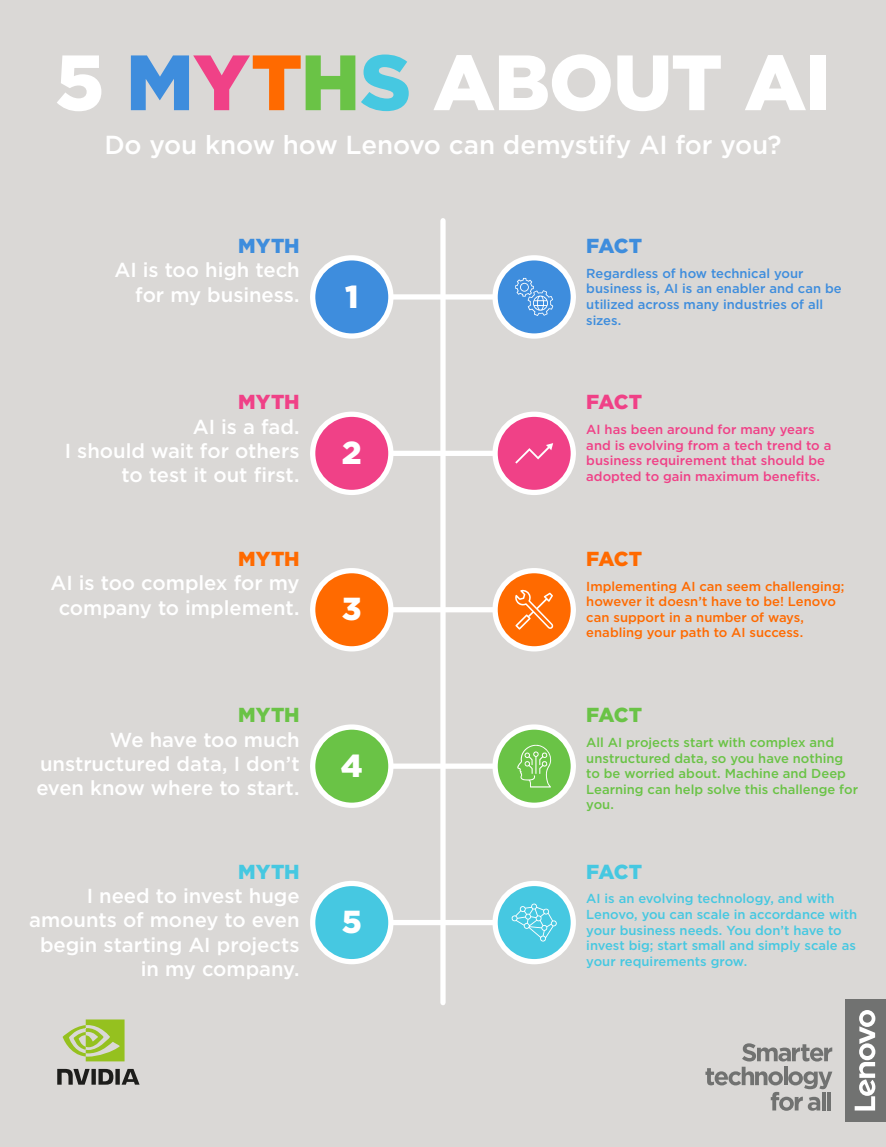
<style>
.page{position:relative;width:886px;height:1147px;background:#fff}
.page>*{position:absolute;margin:0;border:0;box-sizing:border-box;transform-origin:0 0}
.t1{font:900 78.14px "Gotham";letter-spacing:-.01em;color:#fff}
.t2{font:900 31.85px "Gotham";color:#fff}
.t3{font:500 26.07px "Gotham";letter-spacing:-.005em;color:#fff}
.t4{font:500 20.3px/24.3px "Gotham";letter-spacing:-.005em;color:#fff;text-align:right}
.t5{font:900 20.3px "Gotham";color:#3e8ddd}
.t6{font:900 20.3px "Gotham";color:#f04187}
.t7{font:900 20.3px "Gotham";color:#ff6a00}
.t8{font:900 20.3px "Gotham";color:#6ac346}
.t9{font:900 20.3px "Gotham";color:#46c8e1}
.t10{font:500 13.04px/15.7px "Gotham";color:#46c8e1}
.t11{font:500 13.04px/15.7px "Gotham";color:#6ac346}
.t12{font:500 13.04px/15.7px "Gotham";color:#ff6a00}
.t13{font:500 13.04px/15.7px "Gotham";color:#f04187}
.t14{font:500 13.04px/15.7px "Gotham";color:#3e8ddd}
.s1{color:#3e8ddd}
.s2{color:#f04187}
.s3{color:#ff6a00}
.s4{color:#6ac346}
.s5{color:#46c8e1}
</style>
<div class="page">
<div style="left:0;top:0;width:886px;height:1146px;background:#dad8d6"></div>
<div style="left:440px;top:221px;width:5px;height:781px;background:#fff"></div>
<div style="left:313px;top:919px;width:260px;height:6px;background:#fff"></div>
<div style="left:313px;top:607px;width:260px;height:5px;background:#fff"></div>
<div style="left:313px;top:763px;width:260px;height:5px;background:#fff"></div>
<div style="left:313px;top:294px;width:260px;height:5px;background:#fff"></div>
<div style="left:313px;top:450px;width:260px;height:6px;background:#fff"></div>
<div style="left:313px;top:258px;width:78px;height:78px;background:#3e8ddd;border-radius:50%"></div>
<div style="left:310px;top:255px;width:83px;height:83px;border:5px solid #fff;border-radius:50%"></div>
<div style="left:495px;top:258px;width:78px;height:78px;background:#3e8ddd;border-radius:50%"></div>
<div style="left:492px;top:255px;width:84px;height:83px;border:5px solid #fff;border-radius:50%"></div>
<div style="left:313px;top:414px;width:78px;height:78px;background:#f04187;border-radius:50%"></div>
<div style="left:310px;top:411px;width:83px;height:84px;border:5px solid #fff;border-radius:50%"></div>
<div style="left:495px;top:414px;width:78px;height:78px;background:#f04187;border-radius:50%"></div>
<div style="left:492px;top:411px;width:84px;height:84px;border:5px solid #fff;border-radius:50%"></div>
<div style="left:313px;top:570px;width:78px;height:78px;background:#ff6a00;border-radius:50%"></div>
<div style="left:310px;top:568px;width:83px;height:83px;border:5px solid #fff;border-radius:50%"></div>
<svg style="left:495px;top:570px;width:78px;height:78px;background:#ff7c1f"></svg>
<div style="left:492px;top:568px;width:84px;height:83px;border:5px solid #fff;border-radius:50%"></div>
<div style="left:313px;top:727px;width:78px;height:78px;background:#6ac346;border-radius:50%"></div>
<div style="left:310px;top:724px;width:83px;height:83px;border:5px solid #fff;border-radius:50%"></div>
<svg style="left:495px;top:727px;width:78px;height:78px;background:#7cca5d"></svg>
<div style="left:492px;top:724px;width:84px;height:83px;border:5px solid #fff;border-radius:50%"></div>
<div style="left:313px;top:883px;width:78px;height:78px;background:#46c8e1;border-radius:50%"></div>
<div style="left:310px;top:880px;width:83px;height:84px;border:5px solid #fff;border-radius:50%"></div>
<svg style="left:495px;top:883px;width:78px;height:78px;background:#5fcfe5"></svg>
<div style="left:492px;top:880px;width:84px;height:84px;border:5px solid #fff;border-radius:50%"></div>
<svg style="left:515px;top:443px;width:38px;height:20px"></svg>
<svg style="left:515px;top:589px;width:38px;height:40px;background:#f83"></svg>
<svg style="left:517px;top:744px;width:34px;height:43px"></svg>
<svg style="left:511px;top:903px;width:46px;height:38px;background:#62d0e5"></svg>
<svg style="left:515px;top:278px;width:38px;height:38px"></svg>
<svg style="left:705px;top:1043px;width:127px;height:67px"></svg>
<hr style="left:822px;top:1091px;width:3px;height:19px;background:#717271">
<hr style="left:827px;top:1091px;width:4px;height:19px;background:#717271">
<div style="left:845px;top:998px;width:41px;height:123px;background:#717271"></div>
<svg style="left:854px;top:1010px;width:21px;height:100px"></svg>
<svg style="left:57px;top:1068px;width:83px;height:16px"></svg>
<svg style="left:63px;top:1019px;width:62px;height:42px"></svg>
<h1 class="t1" style="left:55px;top:29px;width:777px">5 <span class="s1">M</span><span class="s2">Y</span><span class="s3">T</span><span class="s4">H</span><span class="s5">S</span> ABOUT AI</h1>
<p class="t3" style="left:104px;top:127px;width:679px">Do you know how Lenovo can demystify AI for you?</p>
<p class="t5" style="left:238px;top:232px;width:63px">MYTH</p>
<p class="t4" style="left:115px;top:258px;width:187px">AI is too high tech for my business.</p>
<p class="t6" style="left:238px;top:388px;width:63px">MYTH</p>
<p class="t4" style="left:65px;top:414px;width:236px">AI is a fad.<br>I should wait for others to test it out first.</p>
<p class="t7" style="left:238px;top:544px;width:63px">MYTH</p>
<p class="t4" style="left:51px;top:570px;width:251px;text-align:center">AI is too complex for my company to implement.</p>
<p class="t8" style="left:238px;top:701px;width:63px">MYTH</p>
<p class="t4" style="left:36px;top:727px;width:265px;text-align:justify;text-indent:73px">We have too much unstructured data, I don’t even know where to start.</p>
<p class="t9" style="left:238px;top:857px;width:63px">MYTH</p>
<p class="t4" style="left:29px;top:883px;width:272px">I need to invest huge amounts of money to even begin starting AI projects in my company.</p>
<h2 class="t2" style="left:345px;top:274px;width:15px">1</h2>
<h2 class="t2" style="left:342px;top:431px;width:21px">2</h2>
<h2 class="t2" style="left:342px;top:587px;width:21px">3</h2>
<h2 class="t2" style="left:341px;top:743px;width:23px">4</h2>
<h2 class="t2" style="left:342px;top:899px;width:22px">5</h2>
<p class="t5" style="left:586px;top:232px;width:57px">FACT</p>
<p class="t14" style="left:586px;top:265px;width:257px">Regardless of how technical your business is, AI is an enabler and can be utilized across many industries of all sizes.</p>
<p class="t6" style="left:586px;top:388px;width:57px">FACT</p>
<p class="t13" style="left:586px;top:421px;width:246px">AI has been around for many years and is evolving from a tech trend to a business requirement that should be adopted to gain maximum benefits.</p>
<p class="t7" style="left:586px;top:544px;width:57px">FACT</p>
<p class="t12" style="left:586px;top:578px;width:260px">Implementing AI can seem challenging; however it doesn’t have to be! Lenovo can support in a number of ways, enabling your path to AI success.</p>
<p class="t8" style="left:586px;top:701px;width:57px">FACT</p>
<p class="t11" style="left:586px;top:734px;width:273px">All AI projects start with complex and unstructured data, so you have nothing to be worried about. Machine and Deep<br>Learning can help solve this challenge for you.</p>
<p class="t9" style="left:586px;top:857px;width:57px">FACT</p>
<p class="t10" style="left:586px;top:890px;width:272px">AI is an evolving technology, and with Lenovo, you can scale in accordance with your business needs. You don’t have to invest big; start small and simply scale as your requirements grow.</p>
</div>
